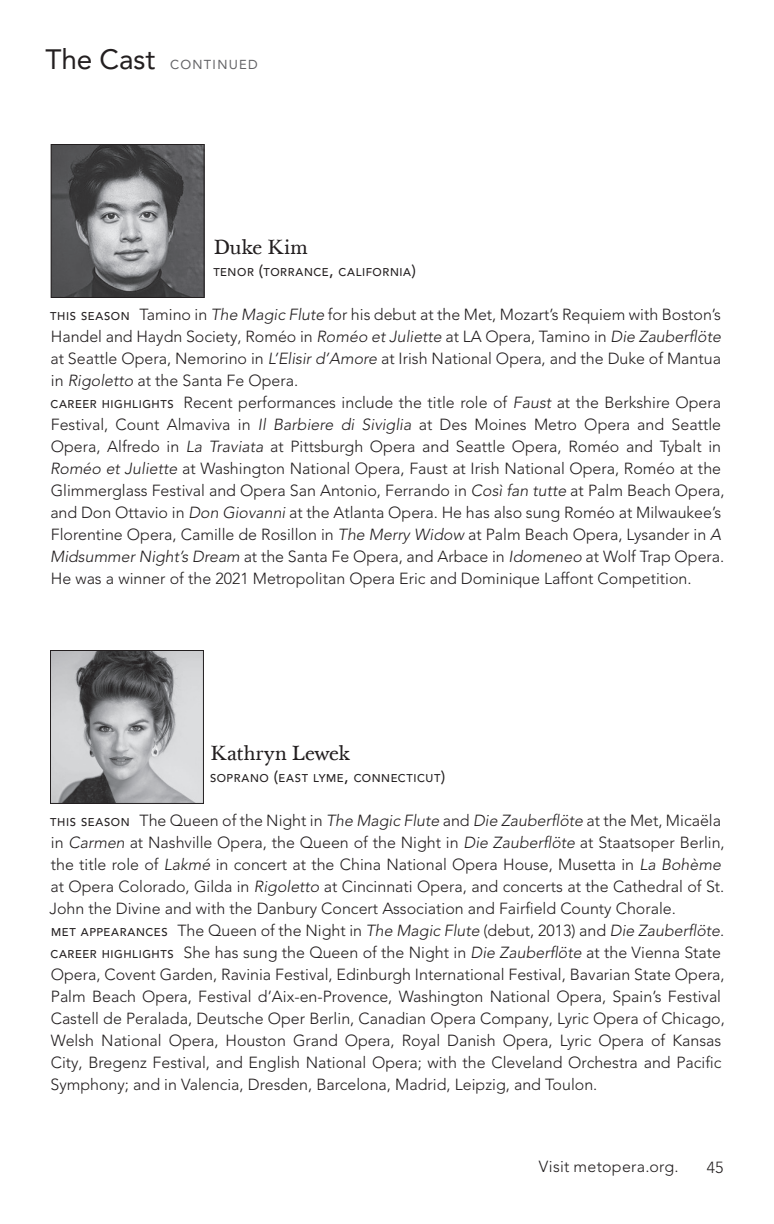
<style>
.page{position:relative;width:774px;height:1224px;background:#fff}
.page>*{position:absolute;margin:0;border:0;box-sizing:border-box;transform-origin:0 0}
.t1{font:20px "Baskerville Ten";letter-spacing:-.005em;color:#231f20}
.t2{font:300 16px/22px "Avenir LT Pro";color:#231f20}
.t3{font:300 16px "Avenir LT Pro";letter-spacing:.02em;color:#231f20}
.t4{font:13px "Avenir LT Pro";letter-spacing:.1em;color:#636366}
.t5{font:500 11.2px "Avenir LT Pro";letter-spacing:.05em;color:#231f20}
.s1{font-size:28px;color:#231f20}
.s2{font-size:16px}
.s3{font-weight:500;font-size:11.2px}
.s4{font-style:italic}
</style>
<div class="page">
<img style="left:52px;top:652px;width:150px;height:150px">
<div style="left:50px;top:650px;width:154px;height:154px;border:1px solid #231f20"></div>
<img style="left:53px;top:146px;width:150px;height:150px">
<div style="left:51px;top:144px;width:154px;height:154px;border:1px solid #231f20"></div>
<p class="t4" style="left:46px;top:57px;width:214px"><span class="s1">The Cast</span> CONTINUED</p>
<p class="t1" style="left:213px;top:235px;width:96px">Duke Kim</p>
<p class="t5" style="left:213px;top:265px;width:204px">TENOR <span class="s2">(</span>TORRANCE<span class="s2">,</span> CALIFORNIA<span class="s2">)</span></p>
<p class="t2" style="left:50px;top:304px;width:676px"><span class="s3">THIS SEASON</span> Tamino in <span class="s4">The Magic Flute</span> for his debut at the Met, Mozart’s Requiem with Boston’s Handel and Haydn Society, Roméo in <span class="s4">Roméo et Juliette</span> at LA Opera, Tamino in <span class="s4">Die Zauberflöte </span>at Seattle Opera, Nemorino in <span class="s4">L’Elisir d’Amore</span> at Irish National Opera, and the Duke of Mantua in <span class="s4">Rigoletto</span> at the Santa Fe Opera.<br><span class="s3">CAREER HIGHLIGHTS</span> Recent performances include the title role of <span class="s4">Faust</span> at the Berkshire Opera Festival, Count Almaviva in <span class="s4">Il Barbiere di Siviglia</span> at Des Moines Metro Opera and Seattle Opera, Alfredo in <span class="s4">La Traviata</span> at Pittsburgh Opera and Seattle Opera, Roméo and Tybalt in <span class="s4">Roméo et Juliette</span> at Washington National Opera, Faust at Irish National Opera, Roméo at the Glimmerglass Festival and Opera San Antonio, Ferrando in <span class="s4">Così fan tutte</span> at Palm Beach Opera, and Don Ottavio in <span class="s4">Don Giovanni</span> at the Atlanta Opera. He has also sung Roméo at Milwaukee’s Florentine Opera, Camille de Rosillon in <span class="s4">The Merry Widow</span> at Palm Beach Opera, Lysander in <span class="s4">A Midsummer Night’s Dream</span> at the Santa Fe Opera, and Arbace in <span class="s4">Idomeneo</span> at Wolf Trap Opera.<br>He was a winner of the 2021 Metropolitan Opera Eric and Dominique Laffont Competition.</p>
<p class="t1" style="left:210px;top:741px;width:142px">Kathryn Lewek</p>
<p class="t5" style="left:210px;top:771px;width:237px">SOPRANO <span class="s2">(</span>EAST LYME<span class="s2">,</span> CONNECTICUT<span class="s2">)</span></p>
<p class="t2" style="left:49px;top:810px;width:677px"><span class="s3">THIS SEASON</span> The Queen of the Night in <span class="s4">The Magic Flute</span> and <span class="s4">Die Zauberflöte</span> at the Met, Micaëla in <span class="s4">Carmen</span> at Nashville Opera, the Queen of the Night in <span class="s4">Die Zauberflöte</span> at Staatsoper Berlin, the title role of <span class="s4">Lakmé</span> in concert at the China National Opera House, Musetta in <span class="s4">La Bohème </span>at Opera Colorado, Gilda in <span class="s4">Rigoletto</span> at Cincinnati Opera, and concerts at the Cathedral of St.<br>John the Divine and with the Danbury Concert Association and Fairfield County Chorale.<br><span class="s3">MET APPEARANCES</span> The Queen of the Night in <span class="s4">The Magic Flute</span> (debut, 2013) and <span class="s4">Die Zauberflöte</span>.<br><span class="s3">CAREER HIGHLIGHTS</span> She has sung the Queen of the Night in <span class="s4">Die Zauberflöte</span> at the Vienna State Opera, Covent Garden, Ravinia Festival, Edinburgh International Festival, Bavarian State Opera, Palm Beach Opera, Festival d’Aix-en-Provence, Washington National Opera, Spain’s Festival Castell de Peralada, Deutsche Oper Berlin, Canadian Opera Company, Lyric Opera of Chicago, Welsh National Opera, Houston Grand Opera, Royal Danish Opera, Lyric Opera of Kansas City, Bregenz Festival, and English National Opera; with the Cleveland Orchestra and Pacific Symphony; and in Valencia, Dresden, Barcelona, Madrid, Leipzig, and Toulon.</p>
<p class="t3" style="left:539px;top:1157px;width:141px">Visit metopera.org.</p>
<p class="t2" style="left:707px;top:1156px;width:18px">45</p>
</div>
